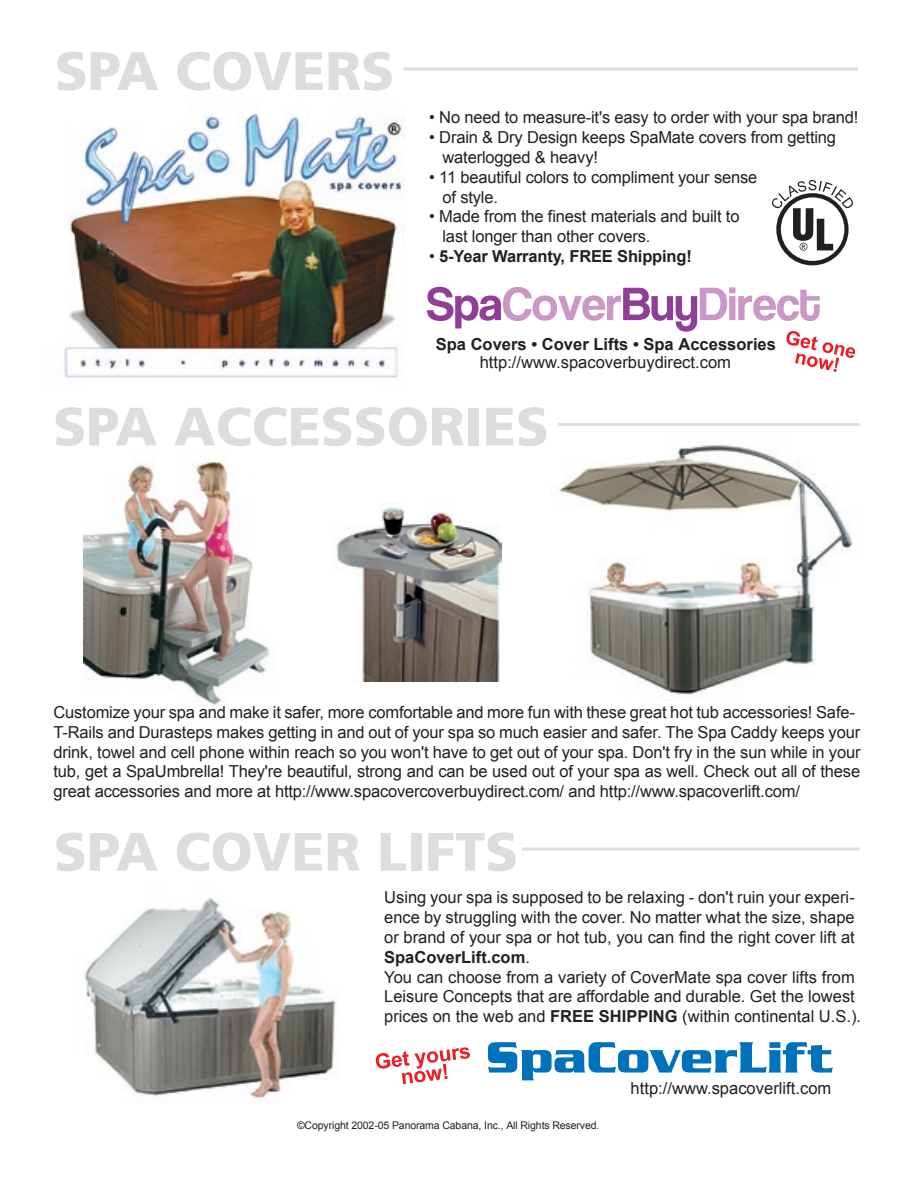
<style>
.page{position:relative;width:918px;height:1188px;background:#fff}
.page>*{position:absolute;margin:0;border:0;box-sizing:border-box;transform-origin:0 0}
.t1{font:900 54px "Frutiger";color:#dcdddf}
.t2{font:16.5px/19.8px "Arial";letter-spacing:-.01em;color:#231f20}
.t3{font:700 16.5px "Arial";color:#231f20}
.t4{font:10.5px "Arial";letter-spacing:-.01em;color:#231f20}
.s1{font-weight:400}
.s2{font-weight:700}
</style>
<div class="page">
<img style="left:64px;top:112px;width:379px;height:267px">
<svg style="left:488px;top:1042px;width:345px;height:38px"></svg>
<img style="left:84px;top:898px;width:252px;height:200px">
<img style="left:559px;top:444px;width:294px;height:251px">
<img style="left:83px;top:461px;width:187px;height:244px">
<img style="left:333px;top:507px;width:168px;height:175px">
<hr style="left:404px;top:68px;width:454px;height:2px;background:#dcdddf">
<hr style="left:558px;top:423px;width:302px;height:3px;background:#dcdddf">
<hr style="left:522px;top:848px;width:338px;height:2px;background:#dcdddf">
<svg style="left:427px;top:287px;width:428px;height:85px"></svg>
<svg style="left:772px;top:180px;width:81px;height:85px"></svg>
<svg style="left:376px;top:1047px;width:94px;height:37px"></svg>
<h1 class="t1" style="left:55px;top:38px;width:341px">SPA COVERS</h1>
<p class="t2" style="left:429px;top:108px;width:431px">• No need to measure-it's easy to order with your spa brand!</p>
<p class="t2" style="left:442px;top:127px;width:395px;text-indent:-13px">• Drain &amp; Dry Design keeps SpaMate covers from getting waterlogged &amp; heavy!</p>
<p class="t2" style="left:442px;top:167px;width:316px;text-indent:-13px">• 11 beautiful colors to compliment your sense of style.</p>
<p class="t2" style="left:442px;top:207px;width:299px;text-indent:-13px">• Made from the finest materials and built to last longer than other covers.</p>
<p class="t3" style="left:429px;top:247px;width:264px"><span class="s1">•</span> 5-Year Warranty, FREE Shipping!</p>
<p class="t3" style="left:436px;top:335px;width:342px">Spa Covers • Cover Lifts • Spa Accessories</p>
<p class="t2" style="left:480px;top:353px;width:253px">http://www.spacoverbuydirect.com</p>
<h1 class="t1" style="left:53px;top:394px;width:497px">SPA ACCESSORIES</h1>
<p class="t2" style="left:53px;top:702px;width:809px">Customize your spa and make it safer, more comfortable and more fun with these great hot tub accessories! Safe-T-Rails and Durasteps makes getting in and out of your spa so much easier and safer. The Spa Caddy keeps your drink, towel and cell phone within reach so you won't have to get out of your spa. Don't fry in the sun while in your tub, get a SpaUmbrella! They're beautiful, strong and can be used out of your spa as well. Check out all of these great accessories and more at http://www.spacovercoverbuydirect.com/ and http://www.spacoverlift.com/</p>
<h1 class="t1" style="left:54px;top:819px;width:466px">SPA COVER LIFTS</h1>
<p class="t2" style="left:384px;top:888px;width:478px">Using your spa is supposed to be relaxing - don't ruin your experi&shy;ence by struggling with the cover. No matter what the size, shape or brand of your spa or hot tub, you can find the right cover lift at <span class="s2">SpaCoverLift.com</span>.<br>You can choose from a variety of CoverMate spa cover lifts from Leisure Concepts that are affordable and durable. Get the lowest prices on the web and <span class="s2">FREE SHIPPING</span> (within continental U.S.).</p>
<p class="t4" style="left:297px;top:1120px;width:304px">©Copyright 2002-05 Panorama Cabana, Inc., All Rights Reserved.</p>
<p class="t2" style="left:631px;top:1078px;width:202px">http://www.spacoverlift.com</p>
</div>
